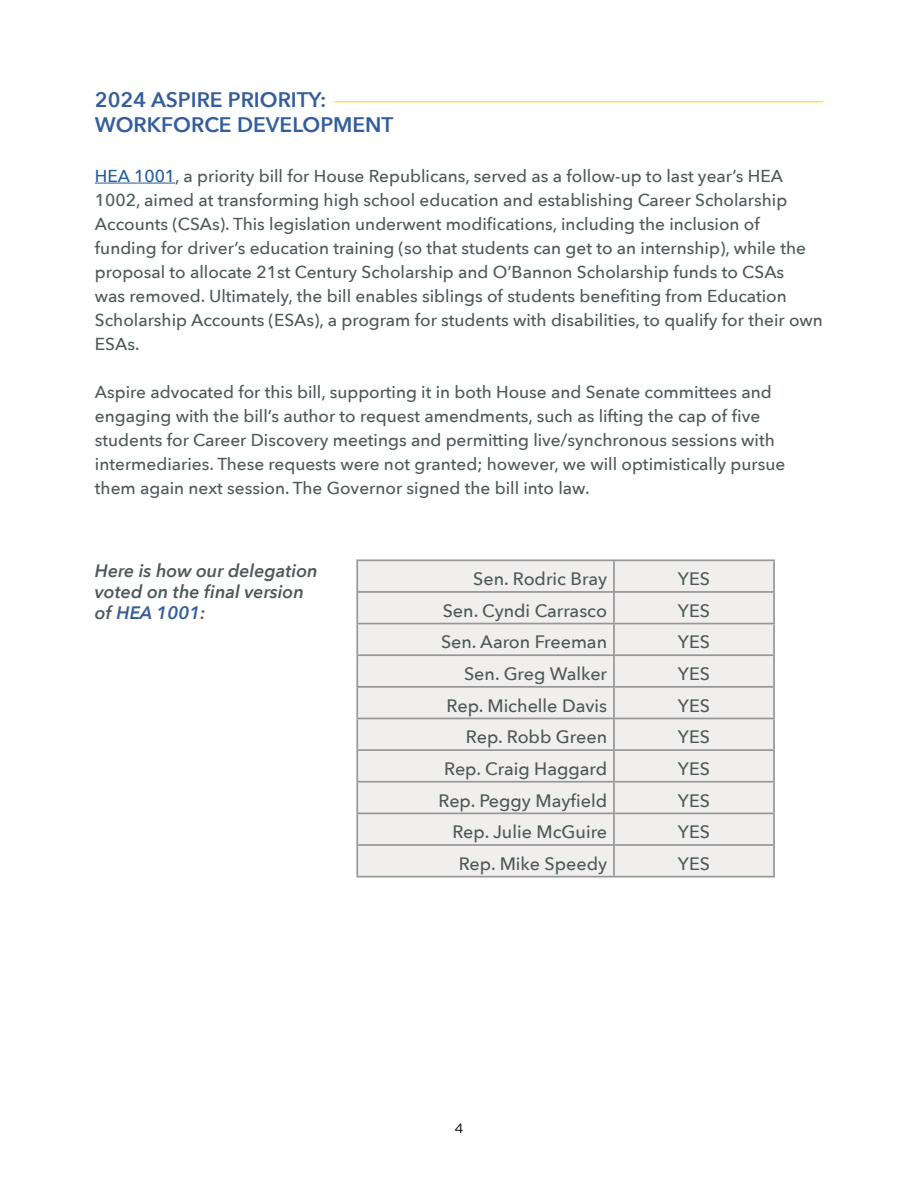
<style>
.page{position:relative;width:918px;height:1188px;background:#fff}
.page>*{position:absolute;margin:0;border:0;box-sizing:border-box;transform-origin:0 0}
.t1{font:600 21px/25.5px "Avenir Next";color:#335d9d}
.t2{font:500 18px "Avenir Next";color:#4e595a}
.t3{font:italic 600 18px/21px "Avenir Next";color:#4e595a}
.t4{font:500 17.25px/24px "Avenir Next";color:#4e595a}
.t5{font:13.5px "Gotham HTF";color:#000}
.s1{color:#215e9e}
.s2{color:#335d9d}
</style>
<div class="page">
<hr style="left:95px;top:183px;width:80px;height:1px;background:#215e9e">
<hr style="left:335px;top:102px;width:488px;height:1px;background:#ffc62f">
<div style="left:358px;top:561px;width:415px;height:315px;background:#f1efed"></div>
<hr style="left:613px;top:561px;width:2px;height:30px;background:#969799">
<hr style="left:613px;top:593px;width:2px;height:30px;background:#969799">
<hr style="left:356px;top:624px;width:2px;height:30px;background:#969799">
<hr style="left:613px;top:624px;width:2px;height:30px;background:#969799">
<hr style="left:773px;top:624px;width:2px;height:30px;background:#969799">
<hr style="left:356px;top:656px;width:2px;height:30px;background:#969799">
<hr style="left:613px;top:656px;width:2px;height:30px;background:#969799">
<hr style="left:773px;top:656px;width:2px;height:30px;background:#969799">
<hr style="left:613px;top:688px;width:2px;height:30px;background:#969799">
<hr style="left:613px;top:719px;width:2px;height:30px;background:#969799">
<hr style="left:613px;top:751px;width:2px;height:30px;background:#969799">
<hr style="left:613px;top:783px;width:2px;height:30px;background:#969799">
<hr style="left:613px;top:814px;width:2px;height:30px;background:#969799">
<hr style="left:613px;top:846px;width:2px;height:30px;background:#969799">
<hr style="left:356px;top:688px;width:2px;height:30px;background:#969799">
<hr style="left:773px;top:688px;width:2px;height:30px;background:#969799">
<hr style="left:356px;top:718px;width:258px;height:1px;background:#969799">
<hr style="left:356px;top:719px;width:2px;height:30px;background:#969799">
<hr style="left:614px;top:718px;width:161px;height:1px;background:#969799">
<hr style="left:773px;top:719px;width:2px;height:30px;background:#969799">
<hr style="left:356px;top:749px;width:258px;height:2px;background:#969799">
<hr style="left:356px;top:751px;width:2px;height:30px;background:#969799">
<hr style="left:614px;top:749px;width:161px;height:2px;background:#969799">
<hr style="left:773px;top:751px;width:2px;height:30px;background:#969799">
<hr style="left:356px;top:781px;width:258px;height:2px;background:#969799">
<hr style="left:356px;top:783px;width:2px;height:30px;background:#969799">
<hr style="left:614px;top:781px;width:161px;height:2px;background:#969799">
<hr style="left:773px;top:783px;width:2px;height:30px;background:#969799">
<hr style="left:356px;top:813px;width:258px;height:1px;background:#969799">
<hr style="left:356px;top:814px;width:2px;height:31px;background:#969799">
<hr style="left:614px;top:813px;width:161px;height:1px;background:#969799">
<hr style="left:773px;top:814px;width:2px;height:31px;background:#969799">
<hr style="left:356px;top:559px;width:258px;height:2px;background:#969799">
<hr style="left:356px;top:561px;width:2px;height:30px;background:#969799">
<hr style="left:614px;top:559px;width:161px;height:2px;background:#969799">
<hr style="left:773px;top:561px;width:2px;height:30px;background:#969799">
<hr style="left:356px;top:876px;width:258px;height:1px;background:#969799">
<hr style="left:614px;top:876px;width:161px;height:1px;background:#969799">
<hr style="left:356px;top:591px;width:258px;height:2px;background:#969799">
<hr style="left:356px;top:593px;width:2px;height:30px;background:#969799">
<hr style="left:614px;top:591px;width:161px;height:2px;background:#969799">
<hr style="left:773px;top:593px;width:2px;height:30px;background:#969799">
<hr style="left:356px;top:623px;width:258px;height:1px;background:#969799">
<hr style="left:614px;top:623px;width:161px;height:1px;background:#969799">
<hr style="left:356px;top:654px;width:258px;height:2px;background:#969799">
<hr style="left:614px;top:654px;width:161px;height:2px;background:#969799">
<hr style="left:356px;top:686px;width:258px;height:2px;background:#969799">
<hr style="left:614px;top:686px;width:161px;height:2px;background:#969799">
<hr style="left:358px;top:844px;width:256px;height:2px;background:#969799">
<hr style="left:614px;top:844px;width:159px;height:2px;background:#969799">
<hr style="left:356px;top:845px;width:2px;height:31px;background:#969799">
<hr style="left:773px;top:845px;width:2px;height:31px;background:#969799">
<p class="t1" style="left:95px;top:86px;width:300px">2024 ASPIRE PRIORITY:<br>WORKFORCE DEVELOPMENT</p>
<p class="t4" style="left:95px;top:163px;width:729px"><span class="s1">HEA 1001</span>, a priority bill for House Republicans, served as a follow-up to last year’s HEA 1002, aimed at transforming high school education and establishing Career Scholarship Accounts (CSAs). This legislation underwent modifications, including the inclusion of funding for driver’s education training (so that students can get to an internship), while the proposal to allocate 21st Century Scholarship and O’Bannon Scholarship funds to CSAs<br>was removed. Ultimately, the bill enables siblings of students benefiting from Education Scholarship Accounts (ESAs), a program for students with disabilities, to qualify for their own ESAs.</p>
<p class="t4" style="left:95px;top:379px;width:692px">Aspire advocated for this bill, supporting it in both House and Senate committees and engaging with the bill’s author to request amendments, such as lifting the cap of five students for Career Discovery meetings and permitting live/synchronous sessions with intermediaries. These requests were not granted; however, we will optimistically pursue them again next session. The Governor signed the bill into law.</p>
<p class="t3" style="left:95px;top:560px;width:224px">Here is how our delegation voted on the final version of <span class="s2">HEA 1001</span>:</p>
<p class="t2" style="left:473px;top:564px;width:135px">Sen. Rodric Bray</p>
<p class="t2" style="left:678px;top:564px;width:34px">YES</p>
<p class="t2" style="left:443px;top:595px;width:166px">Sen. Cyndi Carrasco</p>
<p class="t2" style="left:678px;top:595px;width:34px">YES</p>
<p class="t2" style="left:441px;top:627px;width:168px">Sen. Aaron Freeman</p>
<p class="t2" style="left:678px;top:627px;width:34px">YES</p>
<p class="t2" style="left:464px;top:658px;width:145px">Sen. Greg Walker</p>
<p class="t2" style="left:678px;top:658px;width:34px">YES</p>
<p class="t2" style="left:447px;top:690px;width:162px">Rep. Michelle Davis</p>
<p class="t2" style="left:678px;top:690px;width:34px">YES</p>
<p class="t2" style="left:466px;top:722px;width:143px">Rep. Robb Green</p>
<p class="t2" style="left:678px;top:722px;width:34px">YES</p>
<p class="t2" style="left:444px;top:753px;width:164px">Rep. Craig Haggard</p>
<p class="t2" style="left:678px;top:753px;width:34px">YES</p>
<p class="t2" style="left:439px;top:785px;width:170px">Rep. Peggy Mayfield</p>
<p class="t2" style="left:678px;top:785px;width:34px">YES</p>
<p class="t2" style="left:452px;top:817px;width:156px">Rep. Julie McGuire</p>
<p class="t2" style="left:678px;top:817px;width:34px">YES</p>
<p class="t2" style="left:459px;top:848px;width:150px">Rep. Mike Speedy</p>
<p class="t2" style="left:678px;top:848px;width:34px">YES</p>
<p class="t5" style="left:454px;top:1121px;width:11px">4</p>
</div>
